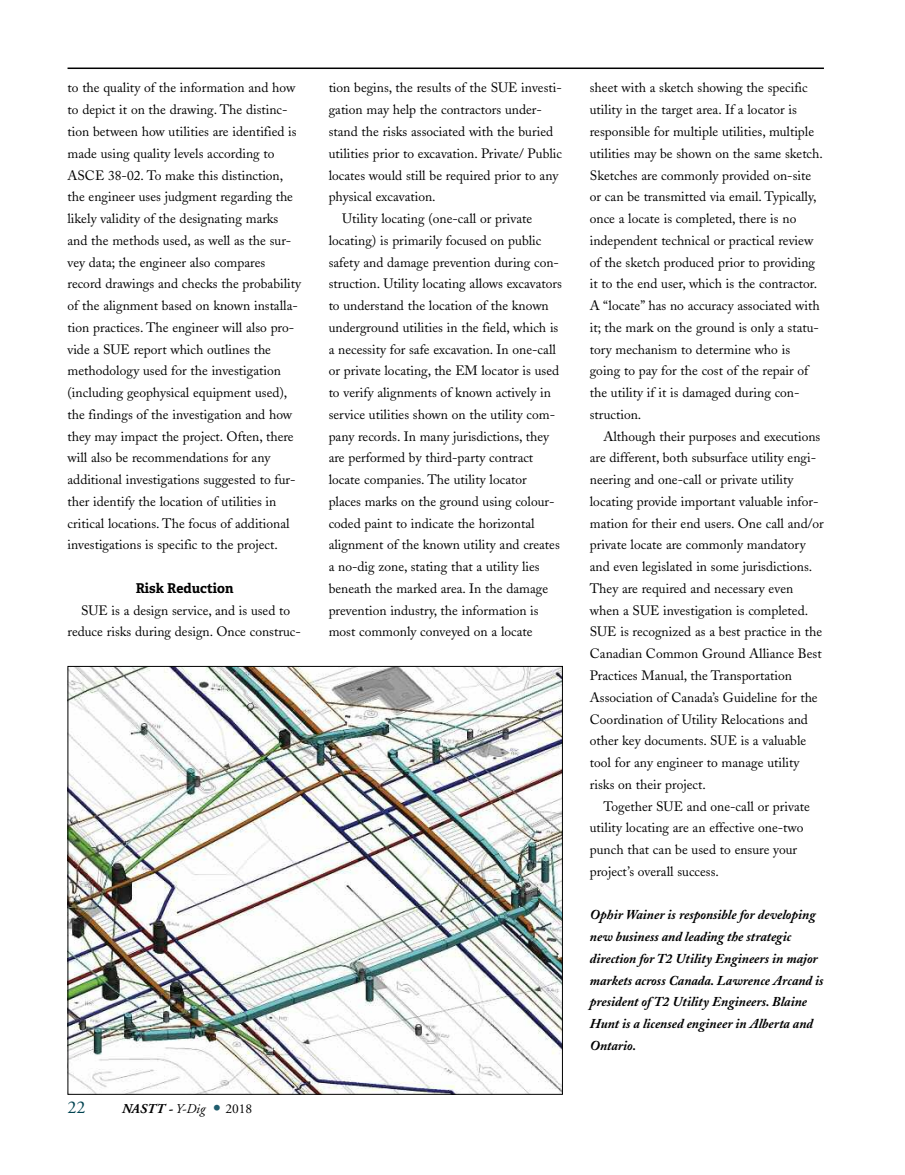
<style>
.page{position:relative;width:905px;height:1175px;background:#fff}
.page>*{position:absolute;margin:0;border:0;box-sizing:border-box;transform-origin:0 0}
.t1{font:18px "Adobe Garamond";color:#004351}
.t2{font:13.5px/21.8px "Adobe Caslon";color:#000}
.t3{font:italic 700 13.5px/21.8px "Adobe Caslon";color:#000}
.t4{font:italic 700 13.5px "Adobe Garamond";color:#000}
.t5{font:700 13.5px "Adelle";color:#000}
.s1{font-weight:400}
.s2{font-family:"Arial";font-weight:900;font-style:normal;font-size:18px;color:#205d6e}
.s3{font-weight:400;font-style:normal}
</style>
<div class="page">
<hr style="left:68px;top:68px;width:756px;height:1px;background:#000">
<img style="left:70px;top:668px;width:491px;height:424px">
<p class="t2" style="left:67px;top:79px;width:235px">to the quality of the information and how to depict it on the drawing. The distinc&shy;tion between how utilities are identified is made using quality levels according to ASCE 38-02. To make this distinction, the engineer uses judgment regarding the likely validity of the designating marks and the methods used, as well as the sur&shy;vey data; the engineer also compares record drawings and checks the probability of the alignment based on known installa&shy;tion practices. The engineer will also pro&shy;vide a SUE report which outlines the methodology used for the investigation (including geophysical equipment used), the findings of the investigation and how they may impact the project. Often, there will also be recommendations for any additional investigations suggested to fur&shy;ther identify the location of utilities in critical locations. The focus of additional investigations is specific to the project.</p>
<p class="t5" style="left:136px;top:583px;width:99px">Risk Reduction</p>
<p class="t2" style="left:67px;top:601px;width:235px;text-align:center">SUE is a design service, and is used to reduce risks during design. Once construc-</p>
<h1 class="t1" style="left:68px;top:1100px;width:19px">22</h1>
<p class="t4" style="left:122px;top:1103px;width:132px">NASTT - <span class="s1">Y-Dig</span> <span class="s2">•</span> <span class="s3">2018</span></p>
<p class="t2" style="left:328px;top:79px;width:235px">tion begins, the results of the SUE investi-</p>
<p class="t2" style="left:328px;top:100px;width:215px">gation may help the contractors under-</p>
<p class="t2" style="left:328px;top:122px;width:226px">stand the risks associated with the buried</p>
<p class="t2" style="left:328px;top:144px;width:235px">utilities prior to excavation. Private/ Public</p>
<p class="t2" style="left:328px;top:166px;width:231px">locates would still be required prior to any</p>
<p class="t2" style="left:328px;top:187px;width:108px">physical excavation.</p>
<p class="t2" style="left:342px;top:209px;width:191px">Utility locating (one-call or private</p>
<p class="t2" style="left:328px;top:231px;width:214px">locating) is primarily focused on public</p>
<p class="t2" style="left:328px;top:253px;width:232px">safety and damage prevention during con-</p>
<p class="t2" style="left:328px;top:274px;width:235px">struction. Utility locating allows excavators</p>
<p class="t2" style="left:328px;top:296px;width:221px">to understand the location of the known</p>
<p class="t2" style="left:328px;top:318px;width:231px">underground utilities in the field, which is</p>
<p class="t2" style="left:328px;top:340px;width:229px">a necessity for safe excavation. In one-call</p>
<p class="t2" style="left:328px;top:361px;width:232px">or private locating, the EM locator is used</p>
<p class="t2" style="left:328px;top:383px;width:224px">to verify alignments of known actively in</p>
<p class="t2" style="left:328px;top:405px;width:228px">service utilities shown on the utility com-</p>
<p class="t2" style="left:328px;top:427px;width:222px">pany records. In many jurisdictions, they</p>
<p class="t2" style="left:328px;top:448px;width:206px">are performed by third-party contract</p>
<p class="t2" style="left:328px;top:470px;width:200px">locate companies. The utility locator</p>
<p class="t2" style="left:328px;top:492px;width:227px">places marks on the ground using colour-</p>
<p class="t2" style="left:328px;top:514px;width:207px">coded paint to indicate the horizontal</p>
<p class="t2" style="left:328px;top:535px;width:233px">alignment of the known utility and creates</p>
<p class="t2" style="left:328px;top:557px;width:212px">a no-dig zone, stating that a utility lies</p>
<p class="t2" style="left:328px;top:579px;width:221px">beneath the marked area. In the damage</p>
<p class="t2" style="left:328px;top:601px;width:211px">prevention industry, the information is</p>
<p class="t2" style="left:328px;top:622px;width:205px">most commonly conveyed on a locate</p>
<p class="t2" style="left:590px;top:79px;width:235px">sheet with a sketch showing the specific utility in the target area. If a locator is responsible for multiple utilities, multiple utilities may be shown on the same sketch.<br>Sketches are commonly provided on-site or can be transmitted via email. Typically, once a locate is completed, there is no independent technical or practical review of the sketch produced prior to providing it to the end user, which is the contractor.<br>A “locate” has no accuracy associated with it; the mark on the ground is only a statu&shy;tory mechanism to determine who is going to pay for the cost of the repair of the utility if it is damaged during con&shy;struction.</p>
<p class="t2" style="left:590px;top:427px;width:235px;text-indent:14px">Although their purposes and executions are different, both subsurface utility engi&shy;neering and one-call or private utility locating provide important valuable infor&shy;mation for their end users. One call and/or private locate are commonly mandatory and even legislated in some jurisdictions.<br>They are required and necessary even when a SUE investigation is completed.<br>SUE is recognized as a best practice in the Canadian Common Ground Alliance Best Practices Manual, the Transportation Association of Canada’s Guideline for the Coordination of Utility Relocations and other key documents. SUE is a valuable tool for any engineer to manage utility risks on their project.</p>
<p class="t2" style="left:590px;top:796px;width:221px;text-indent:13px">Together SUE and one-call or private utility locating are an effective one-two punch that can be used to ensure your project’s overall success.</p>
<p class="t3" style="left:590px;top:906px;width:235px">Ophir Wainer is responsible for developing new business and leading the strategic direction for T2 Utility Engineers in major markets across Canada. Lawrence Arcand is president of T2 Utility Engineers. Blaine Hunt is a licensed engineer in Alberta and Ontario.</p>
</div>
